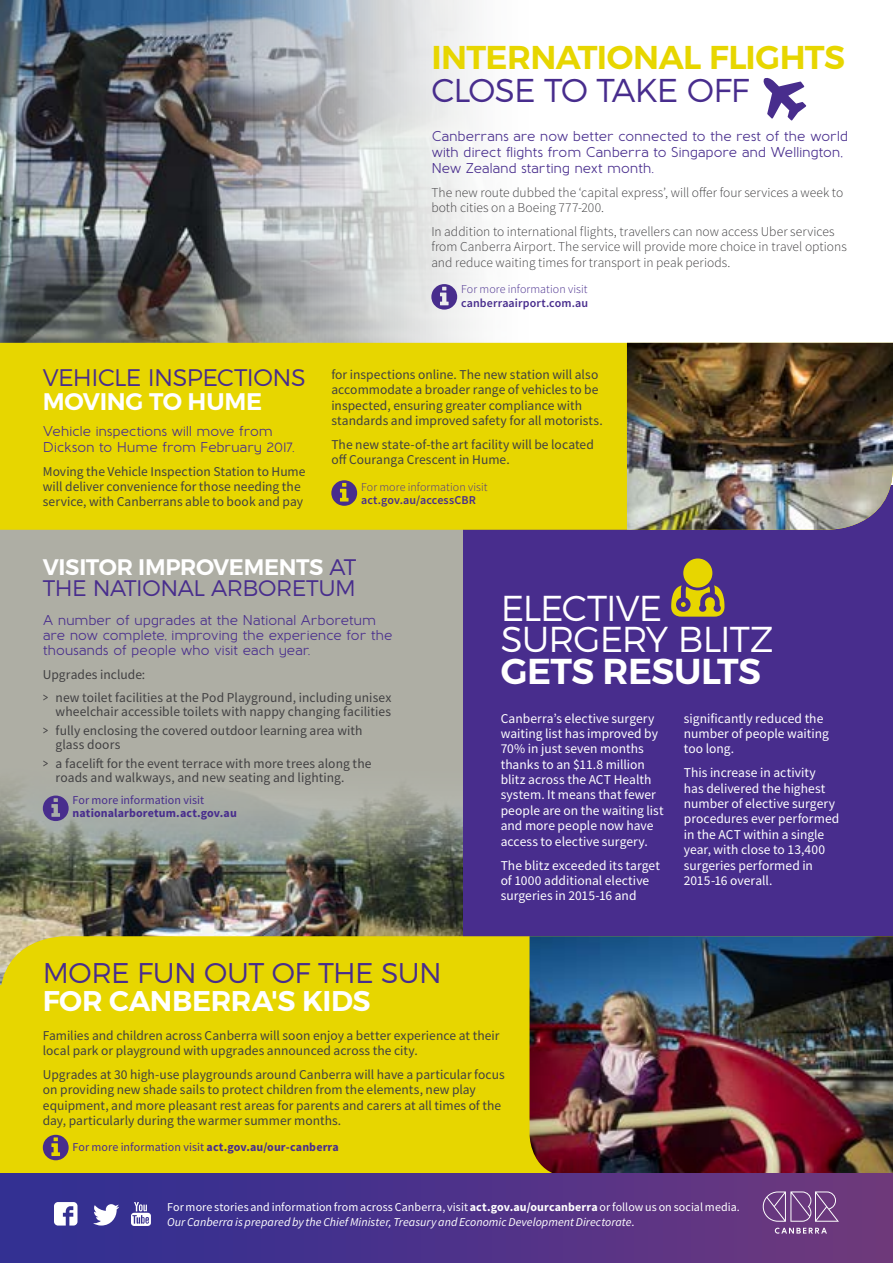
<style>
.page{position:relative;width:893px;height:1263px;background:#fff}
.page>*{position:absolute;margin:0;border:0;box-sizing:border-box;transform-origin:0 0}
.body_text{font:300 36px/31.5px "Montserrat";letter-spacing:-.025em;color:#fff}
.body_text-2{font:600 33px/33px "Montserrat";letter-spacing:-.015em;color:#e7d600}
.body_text-3{font:300 28.5px/28.5px "Montserrat";letter-spacing:-.02em;color:#482d8d}
.body_text-4{font:300 24px/24px "Montserrat";letter-spacing:-.025em;color:#482d8d}
.body_text-5{font:300 22.5px/21px "Montserrat";letter-spacing:-.02em;color:#482d8d}
.intro_paragraph_feat{font:500 14.25px/15.8px "Baufra";letter-spacing:-.03em;color:#482d8d}
.body_text-6{font:13.5px/15.3px "Source Sans Pro";letter-spacing:.005em;color:#414042}
.body_text-7{font:13.5px/15.3px "Source Sans Pro";color:#fff}
.body_text-8{font:300 13.5px/15.3px "Source Sans Pro";color:#414042}
.body_text-9{font:italic 12px/15px "Source Sans Pro";letter-spacing:.005em;color:#fff}
.info_text{font:300 12px/13.5px "Source Sans Pro";letter-spacing:.005em;color:#482d8d}
.info_text-2{font:700 12px/13.5px "Source Sans Pro";letter-spacing:.01em;color:#482d8d}
.info_text-3{font:12px "Source Sans Pro";letter-spacing:.005em;color:#482d8d}
.s1{font-weight:300;color:#482d8d}
.s2{font-weight:600;color:#fff}
.s3{font-weight:600}
.s4{font-family:"Baufra";font-weight:500}
.s5{font-weight:400}
.s6{font-weight:700}
.s7{font-style:normal}
.s8{font-weight:700;font-style:normal}
</style>
<div class="page">
<div style="left:457px;top:485px;width:436px;height:459px;background:#482d8d"></div>
<img style="left:0;top:530px;width:462px;height:406px">
<div style="left:0;top:936px;width:529px;height:238px;background:#e7d600"></div>
<img style="left:529px;top:936px;width:364px;height:238px">
<img style="left:0;top:0;width:537px;height:343px">
<svg style="left:431px;top:284px;width:26px;height:26px"></svg>
<div style="left:0;top:343px;width:627px;height:187px;background:#e7d600"></div>
<img style="left:627px;top:343px;width:266px;height:187px">
<svg style="left:331px;top:480px;width:26px;height:26px"></svg>
<div style="left:0;top:985px;width:13px;height:189px;background:#e7d600"></div>
<svg style="left:43px;top:1135px;width:26px;height:25px"></svg>
<svg style="left:763px;top:78px;width:43px;height:42px"></svg>
<div style="left:0;top:1174px;width:893px;height:89px;background:linear-gradient(to right,#2d2e95,#6f387d)"></div>
<svg style="left:775px;top:1228px;width:52px;height:6px"></svg>
<svg style="left:763px;top:1191px;width:76px;height:31px"></svg>
<svg style="left:93px;top:1204px;width:26px;height:21px"></svg>
<svg style="left:54px;top:1202px;width:23px;height:23px"></svg>
<svg style="left:131px;top:1202px;width:20px;height:24px"></svg>
<svg style="left:671px;top:558px;width:53px;height:59px"></svg>
<svg style="left:43px;top:795px;width:26px;height:26px"></svg>
<p class="body_text-2" style="left:431px;top:41px;width:415px">INTERNATIONAL FLIGHTS<br><span class="s1">CLOSE TO TAKE OFF</span></p>
<p class="body_text-4" style="left:43px;top:365px;width:264px">VEHICLE INSPECTIONS<br><span class="s2">MOVING TO HUME</span></p>
<p class="intro_paragraph_feat" style="left:43px;top:423px;width:253px">Vehicle inspections will move from<br>Dickson to Hume from February 2017.</p>
<p class="body_text-6" style="left:43px;top:463px;width:264px">Moving the Vehicle Inspection Station to Hume will deliver convenience for those needing the service, with Canberrans able to book and pay</p>
<p class="intro_paragraph_feat" style="left:431px;top:128px;width:418px">Canberrans are now better connected to the rest of the world with direct flights from Canberra to Singapore and Wellington,<br>New Zealand starting next month.</p>
<p class="body_text-8" style="left:431px;top:185px;width:413px">The new route dubbed the ‘capital express’, will offer four services a week to both cities on a Boeing 777-200.</p>
<p class="body_text-8" style="left:431px;top:224px;width:417px">In addition to international flights, travellers can now access Uber services from Canberra Airport. The service will provide more choice in travel options and reduce waiting times for transport in peak periods.</p>
<p class="info_text" style="left:461px;top:282px;width:129px">For more information visit <span class="s3">canberraairport.com.au</span></p>
<p class="body_text-6" style="left:331px;top:367px;width:273px">for inspections online. The new station will also accommodate a broader range of vehicles to be inspected, ensuring greater compliance with standards and improved safety for all motorists.</p>
<p class="body_text-6" style="left:331px;top:437px;width:264px">The new state-of-the art facility will be located off Couranga Crescent in Hume.</p>
<p class="info_text" style="left:361px;top:480px;width:128px">For more information visit <span class="s3">act.gov.au/accessCBR</span></p>
<p class="body_text-5" style="left:43px;top:556px;width:315px"><span class="s2">VISITOR IMPROVEMENTS</span> AT<br>THE NATIONAL ARBORETUM</p>
<p class="intro_paragraph_feat" style="left:43px;top:611px;width:351px;line-height:15.3px">A number of upgrades at the National Arboretum are now complete, improving the experience for the thousands of people who visit each year.</p>
<p class="body_text-6" style="left:43px;top:667px;width:104px">Upgrades include:</p>
<p class="body_text-6" style="left:43px;top:690px;width:350px;line-height:14.2px;text-align:right"><span class="s4">&gt;</span> new toilet facilities at the Pod Playground, including unisex wheelchair accessible toilets with nappy changing facilities</p>
<p class="body_text-6" style="left:56px;top:723px;width:309px;line-height:14.2px;text-indent:-13px"><span class="s4">&gt;</span> fully enclosing the covered outdoor learning area with glass doors</p>
<p class="body_text-6" style="left:56px;top:756px;width:317px;line-height:14.2px;text-indent:-13px"><span class="s4">&gt;</span> a facelift for the event terrace with more trees along the roads and walkways, and new seating and lighting.</p>
<p class="info_text-2" style="left:73px;top:793px;width:166px"><span class="s5">For more information visit </span>nationalarboretum.act.gov.au</p>
<p class="body_text-3" style="left:43px;top:958px;width:400px">MORE FUN OUT OF THE SUN<br><span class="s2">FOR CANBERRA'S KIDS</span></p>
<p class="body_text" style="left:501px;top:592px;width:274px">ELECTIVE<br>SURGERY BLITZ<br><span class="s3">GETS RESULTS</span></p>
<p class="body_text-7" style="left:501px;top:710px;width:164px">Canberra’s elective surgery waiting list has improved by<br>70% in just seven months thanks to an $11.8 million blitz across the ACT Health system. It means that fewer people are on the waiting list and more people now have access to elective surgery.</p>
<p class="body_text-7" style="left:501px;top:857px;width:161px">The blitz exceeded its target of 1000 additional elective surgeries in 2015-16 and</p>
<p class="body_text-7" style="left:684px;top:710px;width:147px">significantly reduced the number of people waiting too long.</p>
<p class="body_text-7" style="left:684px;top:765px;width:157px">This increase in activity<br>has delivered the highest number of elective surgery procedures ever performed in the ACT within a single year, with close to 13,400 surgeries performed in<br>2015-16 overall.</p>
<p class="body_text-6" style="left:43px;top:1027px;width:458px">Families and children across Canberra will soon enjoy a better experience at their local park or playground with upgrades announced across the city.</p>
<p class="body_text-6" style="left:43px;top:1067px;width:463px">Upgrades at 30 high-use playgrounds around Canberra will have a particular focus on providing new shade sails to protect children from the elements, new play equipment, and more pleasant rest areas for parents and carers at all times of the day, particularly during the warmer summer months.</p>
<p class="info_text-3" style="left:73px;top:1140px;width:268px">For more information visit <span class="s6">act.gov.au/our-canberra</span></p>
<p class="body_text-9" style="left:167px;top:1199px;width:574px"><span class="s7">For more stories and information from across Canberra, visit</span> <span class="s8">act.gov.au/ourcanberra</span> <span class="s7">or follow us on social media.<br></span>Our Canberra is prepared by the Chief Minister, Treasury and Economic Development Directorate<span class="s7">.</span></p>
</div>
